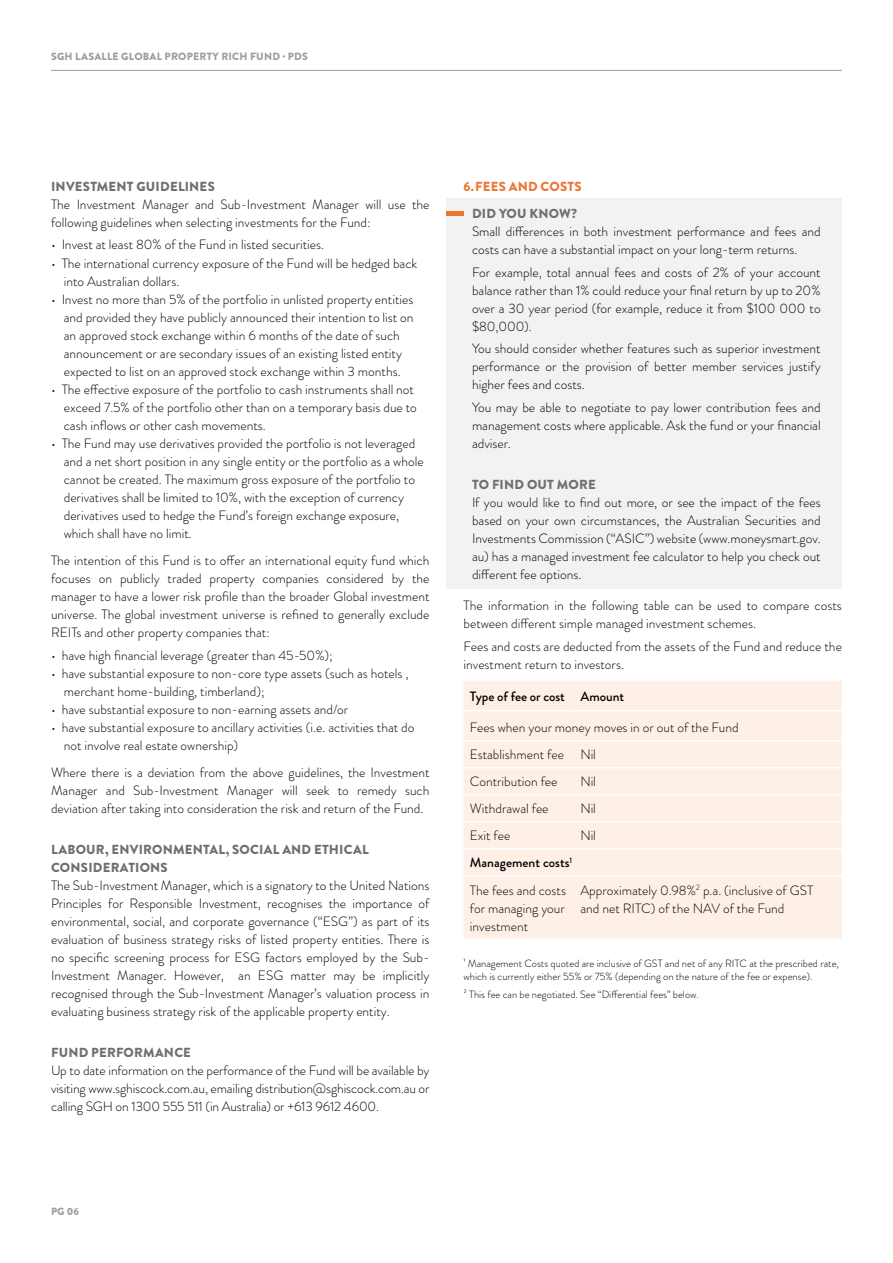
<style>
.page{position:relative;width:893px;height:1263px;background:#fff}
.page>*{position:absolute;margin:0;border:0;box-sizing:border-box;transform-origin:0 0}
.t1{font:300 13.5px/18px "Brandon Grotesque";color:#000}
.t2{font:500 13.5px/27px "Brandon Grotesque";color:#000}
.t3{font:900 13.2px/18px "Brandon Grotesque";letter-spacing:.015em;color:#706f6f}
.t4{font:900 13.2px "Brandon Grotesque";letter-spacing:.02em;color:#ee7633}
.t5{font:300 10.5px/13.5px "Brandon Grotesque";color:#000}
.t6{font:900 10.5px "Brandon Grotesque";letter-spacing:.02em;color:#9d9d9c}
.s1{font-weight:300}
</style>
<div class="page">
<hr style="left:51px;top:70px;width:791px;height:1px;background:#9d9d9c">
<div style="left:446px;top:199px;width:396px;height:390px;background:#f2f2f2"></div>
<hr style="left:446px;top:211px;width:17px;height:4px;background:#ee7633">
<div style="left:463px;top:681px;width:379px;height:257px;background:#fef0e7"></div>
<hr style="left:463px;top:710px;width:111px;height:1px;background:#fff">
<hr style="left:574px;top:710px;width:268px;height:1px;background:#fff">
<hr style="left:463px;top:740px;width:111px;height:1px;background:#fff">
<hr style="left:574px;top:740px;width:268px;height:1px;background:#fff">
<hr style="left:463px;top:767px;width:111px;height:1px;background:#fff">
<hr style="left:574px;top:767px;width:268px;height:1px;background:#fff">
<hr style="left:463px;top:794px;width:111px;height:1px;background:#fff">
<hr style="left:574px;top:794px;width:268px;height:1px;background:#fff">
<hr style="left:463px;top:821px;width:111px;height:1px;background:#fff">
<hr style="left:574px;top:821px;width:268px;height:1px;background:#fff">
<hr style="left:463px;top:848px;width:111px;height:2px;background:#fff">
<hr style="left:574px;top:848px;width:268px;height:2px;background:#fff">
<hr style="left:463px;top:875px;width:111px;height:2px;background:#fff">
<hr style="left:574px;top:875px;width:268px;height:2px;background:#fff">
<p class="t6" style="left:51px;top:49px;width:258px">SGH LASALLE GLOBAL PROPERTY RICH FUND · PDS</p>
<p class="t3" style="left:51px;top:177px;width:165px">INVESTMENT GUIDELINES</p>
<p class="t1" style="left:51px;top:195px;width:380px">The Investment Manager and Sub-Investment Manager will use the following guidelines when selecting investments for the Fund:</p>
<p class="t1" style="left:51px;top:236px;width:275px">• Invest at least 80% of the Fund in listed securities.</p>
<p class="t1" style="left:64px;top:254px;width:355px;text-indent:-13px">• The international currency exposure of the Fund will be hedged back into Australian dollars.</p>
<p class="t1" style="left:64px;top:290px;width:351px;text-indent:-13px">• Invest no more than 5% of the portfolio in unlisted property entities and provided they have publicly announced their intention to list on an approved stock exchange within 6 months of the date of such announcement or are secondary issues of an existing listed entity expected to list on an approved stock exchange within 3 months.</p>
<p class="t1" style="left:64px;top:380px;width:355px;text-indent:-13px">• The effective exposure of the portfolio to cash instruments shall not exceed 7.5% of the portfolio other than on a temporary basis due to cash inflows or other cash movements.</p>
<p class="t1" style="left:64px;top:434px;width:361px;text-indent:-13px">• The Fund may use derivatives provided the portfolio is not leveraged and a net short position in any single entity or the portfolio as a whole cannot be created. The maximum gross exposure of the portfolio to derivatives shall be limited to 10%, with the exception of currency derivatives used to hedge the Fund’s foreign exchange exposure, which shall have no limit.</p>
<p class="t1" style="left:51px;top:552px;width:380px;text-align:justify">The intention of this Fund is to offer an international equity fund which focuses on publicly traded property companies considered by the manager to have a lower risk profile than the broader Global investment universe. The global investment universe is refined to generally exclude REITs and other property companies that:</p>
<p class="t1" style="left:51px;top:646px;width:283px">• have high financial leverage (greater than 45-50%);</p>
<p class="t1" style="left:64px;top:664px;width:346px;text-indent:-13px">• have substantial exposure to non-core type assets (such as hotels , merchant home-building, timberland);</p>
<p class="t1" style="left:51px;top:700px;width:299px">• have substantial exposure to non-earning assets and/or</p>
<p class="t1" style="left:64px;top:718px;width:352px;text-indent:-13px">• have substantial exposure to ancillary activities (i.e. activities that do not involve real estate ownership)</p>
<p class="t1" style="left:51px;top:763px;width:380px;text-align:justify">Where there is a deviation from the above guidelines, the Investment Manager and Sub-Investment Manager will seek to remedy such deviation after taking into consideration the risk and return of the Fund.</p>
<p class="t3" style="left:51px;top:840px;width:319px">LABOUR, ENVIRONMENTAL, SOCIAL AND ETHICAL<br>CONSIDERATIONS</p>
<p class="t1" style="left:51px;top:876px;width:380px;text-align:justify">The Sub-Investment Manager, which is a signatory to the United Nations Principles for Responsible Investment, recognises the importance of environmental, social, and corporate governance (“ESG”) as part of its evaluation of business strategy risks of listed property entities. There is no specific screening process for ESG factors employed by the Sub-Investment Manager. However, an ESG matter may be implicitly recognised through the Sub-Investment Manager’s valuation process in evaluating business strategy risk of the applicable property entity.</p>
<p class="t3" style="left:51px;top:1043px;width:141px">FUND PERFORMANCE</p>
<p class="t1" style="left:51px;top:1061px;width:380px;text-align:justify">Up to date information on the performance of the Fund will be available by visiting www.sghiscock.com.au, emailing distribution@sghiscock.com.au or calling SGH on 1300 555 511 (in Australia) or +613 9612 4600.</p>
<p class="t4" style="left:463px;top:177px;width:120px">6.FEES AND COSTS</p>
<p class="t3" style="left:472px;top:205px;width:107px">DID YOU KNOW?</p>
<p class="t1" style="left:472px;top:222px;width:350px">Small differences in both investment performance and fees and costs can have a substantial impact on your long-term returns.</p>
<p class="t1" style="left:472px;top:263px;width:350px;text-align:justify">For example, total annual fees and costs of 2% of your account balance rather than 1% could reduce your final return by up to 20% over a 30 year period (for example, reduce it from $100 000 to $80,000).</p>
<p class="t1" style="left:472px;top:340px;width:350px;text-align:justify">You should consider whether features such as superior investment performance or the provision of better member services justify higher fees and costs.</p>
<p class="t1" style="left:472px;top:398px;width:350px;text-align:justify">You may be able to negotiate to pay lower contribution fees and management costs where applicable. Ask the fund or your financial adviser.</p>
<p class="t3" style="left:472px;top:475px;width:125px">TO FIND OUT MORE</p>
<p class="t1" style="left:472px;top:493px;width:350px;text-align:justify">If you would like to find out more, or see the impact of the fees based on your own circumstances, the Australian Securities and Investments Commission (“ASIC”) website (www.moneysmart.gov. au) has a managed investment fee calculator to help you check out different fee options.</p>
<p class="t1" style="left:463px;top:597px;width:380px">The information in the following table can be used to compare costs between different simple managed investment schemes.</p>
<p class="t1" style="left:463px;top:637px;width:380px">Fees and costs are deducted from the assets of the Fund and reduce the investment return to investors.</p>
<p class="t2" style="left:470px;top:683px;width:156px">Type of fee or cost Amount</p>
<p class="t1" style="left:470px;top:714px;width:270px;line-height:27px">Fees when your money moves in or out of the Fund<br>Establishment fee Nil<br>Contribution fee</p>
<p class="t1" style="left:580px;top:773px;width:17px">Nil</p>
<p class="t1" style="left:470px;top:800px;width:80px">Withdrawal fee</p>
<p class="t1" style="left:580px;top:800px;width:17px">Nil</p>
<p class="t1" style="left:470px;top:827px;width:42px">Exit fee</p>
<p class="t1" style="left:580px;top:827px;width:17px">Nil</p>
<p class="t2" style="left:470px;top:849px;width:104px">Management costs<sup>1<br></sup><span class="s1">The fees and costs</span></p>
<p class="t1" style="left:470px;top:899px;width:97px">for managing your investment</p>
<p class="t1" style="left:580px;top:881px;width:235px">Approximately 0.98%<sup>2</sup> p.a. (inclusive of GST and net RITC) of the NAV of the Fund</p>
<p class="t5" style="left:463px;top:956px;width:377px">¹ Management Costs quoted are inclusive of GST and net of any RITC at the prescribed rate, which is currently either 55% or 75% (depending on the nature of the fee or expense).</p>
<p class="t5" style="left:463px;top:988px;width:237px">² This fee can be negotiated. See “Differential fees” below.</p>
<p class="t6" style="left:51px;top:1204px;width:30px">PG 06</p>
</div>
